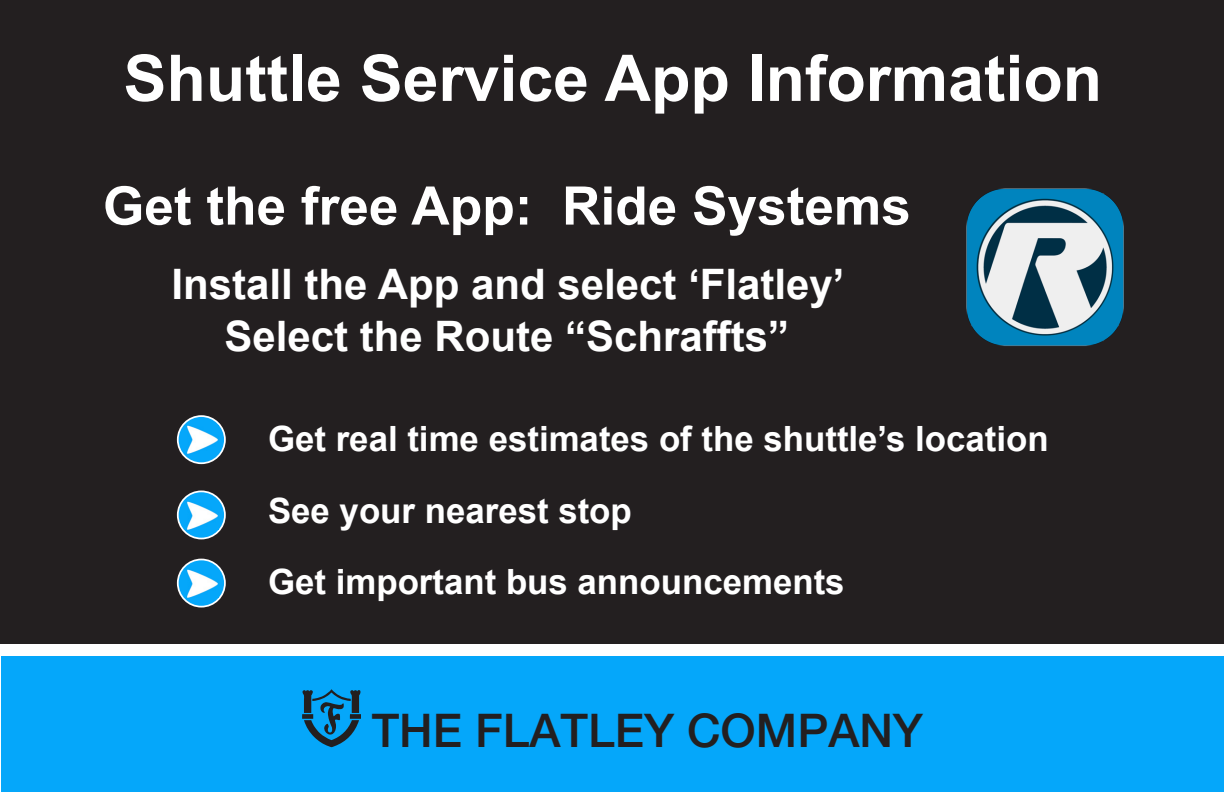
<style>
.page{position:relative;width:1224px;height:792px;background:#fff}
.page>*{position:absolute;margin:0;border:0;box-sizing:border-box;transform-origin:0 0}
.t1{font:700 64.4px "Arial";color:#fff}
.t2{font:700 53.2px "Arial";color:#fff}
.t3{font:500 46.6px "Helvetica Neue";color:#231f20}
.t4{font:700 42px "Arial";color:#fff}
.t5{font:700 34.8px "Arial";color:#fff}
</style>
<div class="page">
<div style="left:2px;top:656px;width:1222px;height:136px;background:#05a7fa"></div>
<div style="left:0;top:0;width:1224px;height:644px;background:#231f20"></div>
<div style="left:178px;top:416px;width:47px;height:47px;background:#05a7fa;border-radius:50%"></div>
<div style="left:177px;top:415px;width:49px;height:49px;border:2px solid #fff;border-radius:50%"></div>
<img style="left:187px;top:426px;width:31px;height:28px">
<svg style="left:178px;top:491px;width:47px;height:48px"></svg>
<div style="left:177px;top:491px;width:49px;height:48px;border:2px solid #fff;border-radius:50%"></div>
<img style="left:187px;top:501px;width:32px;height:28px">
<svg style="left:178px;top:559px;width:47px;height:48px"></svg>
<div style="left:177px;top:559px;width:49px;height:49px;border:2px solid #fff;border-radius:50%"></div>
<img style="left:187px;top:569px;width:32px;height:28px">
<svg style="left:302px;top:689px;width:59px;height:58px"></svg>
<img style="left:966px;top:188px;width:158px;height:158px">
<p class="t1" style="left:124px;top:35px;width:980px">Shuttle Service App Information</p>
<p class="t2" style="left:103px;top:170px;width:809px">Get the free App: Ride Systems</p>
<p class="t4" style="left:172px;top:256px;width:674px">Install the App and select ‘Flatley’</p>
<p class="t4" style="left:224px;top:308px;width:566px">Select the Route “Schraffts”</p>
<p class="t5" style="left:268px;top:416px;width:782px">Get real time estimates of the shuttle’s location</p>
<p class="t5" style="left:268px;top:487px;width:365px">See your nearest stop</p>
<p class="t5" style="left:268px;top:559px;width:578px">Get important bus announcements</p>
<p class="t3" style="left:372px;top:703px;width:553px">THE FLATLEY COMPANY</p>
</div>
